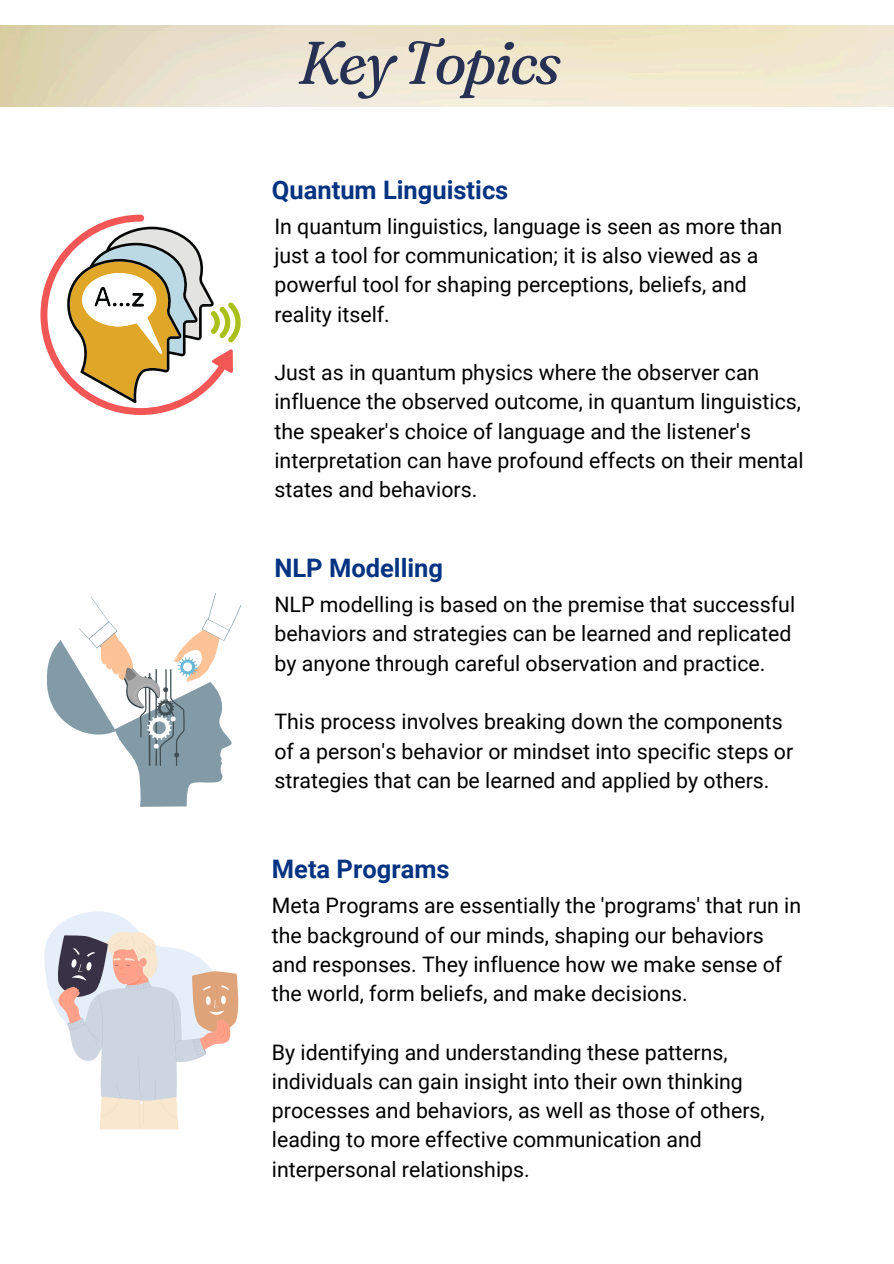
<style>
.page{position:relative;width:894px;height:1264px;background:#fff}
.page>*{position:absolute;margin:0;border:0;box-sizing:border-box;transform-origin:0 0}
.t1{font:italic 60.15px "Fraunces 9 pt";letter-spacing:-.045em;color:#273153}
.t2{font:700 25.5px "Roboto";color:#043382}
.t3{font:21.3px/29.2px "Roboto";color:#000}
</style>
<div class="page">
<svg style="left:40px;top:215px;width:200px;height:200px"></svg>
<svg style="left:46px;top:593px;width:195px;height:213px"></svg>
<svg style="left:44px;top:911px;width:195px;height:218px"></svg>
<h2 class="t1" style="left:298px;top:25px;width:264px">Key Topics</h2>
<p class="t2" style="left:272px;top:175px;width:238px">Quantum Linguistics</p>
<h1 class="t3" style="left:274px;top:212px;width:509px">In quantum linguistics, language is seen as more than just a tool for communication; it is also viewed as a powerful tool for shaping perceptions, beliefs, and reality itself.</h1>
<p class="t3" style="left:274px;top:358px;width:530px">Just as in quantum physics where the observer can influence the observed outcome, in quantum linguistics, the speaker's choice of language and the listener's interpretation can have profound effects on their mental states and behaviors.</p>
<p class="t2" style="left:274px;top:553px;width:170px">NLP Modelling</p>
<p class="t3" style="left:274px;top:590px;width:522px">NLP modelling is based on the premise that successful behaviors and strategies can be learned and replicated by anyone through careful observation and practice.</p>
<p class="t3" style="left:274px;top:707px;width:520px">This process involves breaking down the components of a person's behavior or mindset into specific steps or strategies that can be learned and applied by others.</p>
<h2 class="t2" style="left:272px;top:854px;width:179px">Meta Programs</h2>
<p class="t3" style="left:272px;top:891px;width:530px">Meta Programs are essentially the 'programs' that run in the background of our minds, shaping our behaviors and responses. They influence how we make sense of the world, form beliefs, and make decisions.</p>
<p class="t3" style="left:272px;top:1037px;width:494px">By identifying and understanding these patterns, individuals can gain insight into their own thinking processes and behaviors, as well as those of others, leading to more effective communication and interpersonal relationships.</p>
</div>
